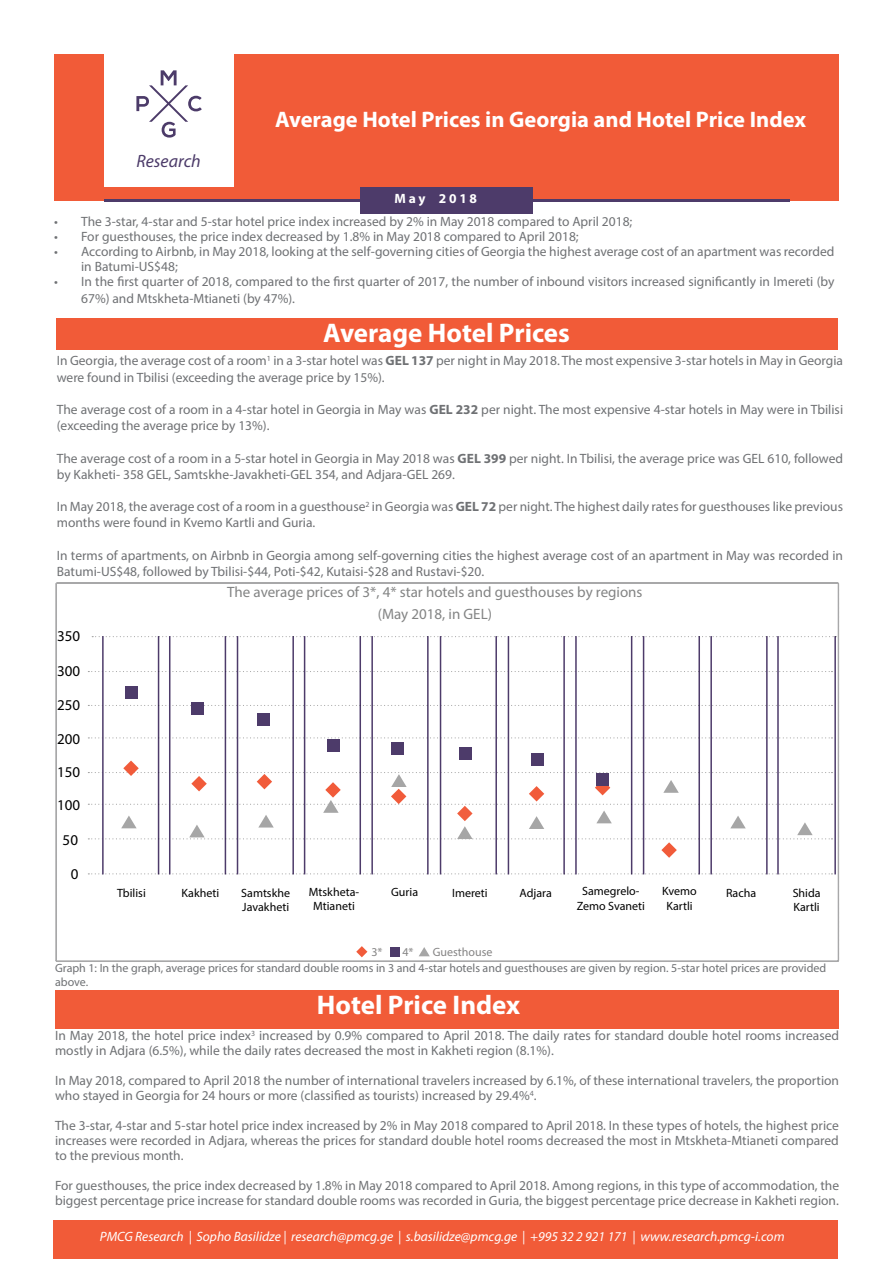
<style>
.page{position:relative;width:893px;height:1263px;background:#fff}
.page>*{position:absolute;margin:0;border:0;box-sizing:border-box;transform-origin:0 0}
.t1{font:700 27px "Myriad Pro";color:#fff}
.t2{font:700 22.5px "Myriad Pro";color:#fff}
.t3{font:italic 17.85px "Myriad Pro";color:#4c3b69}
.t4{font:15px/21.6px "Myriad Pro";color:#838484;text-align:center}
.t5{font:15px "Myriad Pro";color:#000}
.t6{font:13.5px/16.2px "Myriad Pro";color:#6f7174}
.t7{font:italic 13.5px "Myriad Pro";color:#fff}
.t8{font:700 13.5px "Myriad Pro";letter-spacing:.2em;color:#fff}
.t9{font:12px/14.4px "Myriad Pro";color:#6f7174}
.t10{font:12px/14.4px "Myriad Pro";color:#000;text-align:center}
.t11{font:12px "Myriad Pro";color:#858484}
.s1{font-weight:700}
</style>
<div class="page">
<div style="left:56px;top:318px;width:781px;height:32px;background:#f15b38"></div>
<svg style="left:55px;top:582px;width:784px;height:380px"></svg>
<div style="left:53px;top:1220px;width:785px;height:39px;background:#f15b38"></div>
<div style="left:55px;top:991px;width:783px;height:38px;background:#f15b38"></div>
<hr style="left:158px;top:636px;width:1px;height:238px;background:#4d3b6a">
<hr style="left:225px;top:636px;width:1px;height:238px;background:#4d3b6a">
<hr style="left:292px;top:636px;width:2px;height:238px;background:#4d3b6a">
<hr style="left:360px;top:636px;width:1px;height:238px;background:#4d3b6a">
<hr style="left:427px;top:636px;width:2px;height:238px;background:#4d3b6a">
<hr style="left:495px;top:636px;width:2px;height:238px;background:#4d3b6a">
<hr style="left:563px;top:636px;width:2px;height:238px;background:#4d3b6a">
<hr style="left:631px;top:636px;width:1px;height:238px;background:#4d3b6a">
<hr style="left:698px;top:636px;width:2px;height:238px;background:#4d3b6a">
<hr style="left:766px;top:636px;width:2px;height:238px;background:#4d3b6a">
<hr style="left:834px;top:636px;width:2px;height:238px;background:#4d3b6a">
<svg style="left:88px;top:671px;width:744px;height:1px"></svg>
<svg style="left:92px;top:636px;width:744px;height:1px"></svg>
<svg style="left:88px;top:737px;width:744px;height:1px"></svg>
<svg style="left:88px;top:705px;width:744px;height:1px"></svg>
<svg style="left:88px;top:873px;width:744px;height:1px"></svg>
<hr style="left:102px;top:636px;width:2px;height:238px;background:#4d3b6a">
<hr style="left:169px;top:636px;width:1px;height:238px;background:#4d3b6a">
<hr style="left:237px;top:636px;width:1px;height:238px;background:#4d3b6a">
<hr style="left:304px;top:636px;width:1px;height:238px;background:#4d3b6a">
<hr style="left:371px;top:636px;width:2px;height:238px;background:#4d3b6a">
<hr style="left:440px;top:636px;width:1px;height:238px;background:#4d3b6a">
<hr style="left:508px;top:636px;width:1px;height:238px;background:#4d3b6a">
<hr style="left:575px;top:636px;width:2px;height:238px;background:#4d3b6a">
<hr style="left:643px;top:636px;width:1px;height:238px;background:#4d3b6a">
<hr style="left:710px;top:636px;width:2px;height:238px;background:#4d3b6a">
<hr style="left:777px;top:636px;width:2px;height:238px;background:#4d3b6a">
<div style="left:125px;top:686px;width:13px;height:13px;background:#4d3b6a"></div>
<div style="left:191px;top:701px;width:13px;height:13px;background:#4d3b6a"></div>
<div style="left:257px;top:713px;width:13px;height:13px;background:#4d3b6a"></div>
<div style="left:327px;top:739px;width:13px;height:13px;background:#4d3b6a"></div>
<div style="left:391px;top:742px;width:13px;height:13px;background:#4d3b6a"></div>
<div style="left:459px;top:746px;width:13px;height:13px;background:#4d3b6a"></div>
<div style="left:531px;top:753px;width:13px;height:13px;background:#4d3b6a"></div>
<div style="left:390px;top:947px;width:9px;height:9px;background:#4d3b6a"></div>
<svg style="left:419px;top:947px;width:11px;height:9px"></svg>
<svg style="left:356px;top:946px;width:11px;height:11px"></svg>
<svg style="left:88px;top:760px;width:744px;height:98px"></svg>
<div style="left:54px;top:54px;width:784px;height:147px;background:#f15b38"></div>
<div style="left:104px;top:54px;width:130px;height:133px;background:#fff"></div>
<hr style="left:104px;top:200px;width:686px;height:2px;background:#4d3b6a">
<div style="left:360px;top:187px;width:172px;height:26px;background:#4d3b6a"></div>
<svg style="left:136px;top:70px;width:66px;height:68px"></svg>
<h3 class="t3" style="left:136px;top:150px;width:66px">Research</h3>
<h2 class="t2" style="left:275px;top:104px;width:532px">Average Hotel Prices in Georgia and Hotel Price Index</h2>
<p class="t8" style="left:394px;top:190px;width:84px">May 2018</p>
<p class="t6" style="left:54px;top:214px;width:580px">• The 3-star, 4-star and 5-star hotel price index increased by 2% in May 2018 compared to April 2018;</p>
<p class="t6" style="left:54px;top:229px;width:526px">• For guesthouses, the price index decreased by 1.8% in May 2018 compared to April 2018;</p>
<p class="t6" style="left:81px;top:244px;width:755px;line-height:15px;text-indent:-27px">• According to Airbnb, in May 2018, looking at the self-governing cities of Georgia the highest average cost of an apartment was recorded in Batumi-US$48;</p>
<p class="t6" style="left:81px;top:274px;width:755px;text-indent:-27px">• In the first quarter of 2018, compared to the first quarter of 2017, the number of inbound visitors increased significantly in Imereti (by<br>67%) and Mtskheta-Mtianeti (by 47%).</p>
<h1 class="t1" style="left:323px;top:316px;width:248px">Average Hotel Prices</h1>
<p class="t6" style="left:57px;top:352px;width:788px">In Georgia, the average cost of a room<sup>1</sup> in a 3-star hotel was <span class="s1">GEL 137</span> per night in May 2018. The most expensive 3-star hotels in May in Georgia were found in Tbilisi (exceeding the average price by 15%).</p>
<p class="t6" style="left:57px;top:401px;width:788px">The average cost of a room in a 4-star hotel in Georgia in May was <span class="s1">GEL 232</span> per night. The most expensive 4-star hotels in May were in Tbilisi (exceeding the average price by 13%).</p>
<p class="t6" style="left:57px;top:450px;width:788px">The average cost of a room in a 5-star hotel in Georgia in May 2018 was <span class="s1">GEL 399</span> per night. In Tbilisi, the average price was GEL 610, followed by Kakheti- 358 GEL, Samtskhe-Javakheti-GEL 354, and Adjara-GEL 269.</p>
<p class="t6" style="left:57px;top:498px;width:788px">In May 2018, the average cost of a room in a guesthouse<sup>2</sup> in Georgia was <span class="s1">GEL 72</span> per night. The highest daily rates for guesthouses like previous months were found in Kvemo Kartli and Guria.</p>
<p class="t6" style="left:57px;top:547px;width:788px">In terms of apartments, on Airbnb in Georgia among self-governing cities the highest average cost of an apartment in May was recorded in<br>Batumi-US$48, followed by Tbilisi-$44, Poti-$42, Kutaisi-$28 and Rustavi-$20.</p>
<p class="t5" style="left:57px;top:627px;width:25px">350</p>
<p class="t5" style="left:57px;top:662px;width:25px">300</p>
<p class="t5" style="left:57px;top:696px;width:25px">250</p>
<p class="t5" style="left:57px;top:730px;width:25px">200</p>
<p class="t5" style="left:57px;top:763px;width:25px">150</p>
<p class="t5" style="left:57px;top:796px;width:25px">100</p>
<p class="t5" style="left:63px;top:830px;width:17px">50</p>
<p class="t5" style="left:71px;top:865px;width:9px">0</p>
<p class="t4" style="left:227px;top:581px;width:417px">The average prices of 3*, 4* star hotels and guesthouses by regions (May 2018, in GEL)</p>
<p class="t10" style="left:117px;top:885px;width:30px">Tbilisi</p>
<p class="t10" style="left:182px;top:885px;width:39px">Kakheti</p>
<p class="t10" style="left:241px;top:885px;width:50px;text-align:left">Samtskhe<br>Javakheti</p>
<p class="t10" style="left:309px;top:884px;width:52px">Mtskheta-<br>Mtianeti</p>
<p class="t10" style="left:391px;top:884px;width:28px">Guria</p>
<p class="t10" style="left:452px;top:885px;width:37px">Imereti</p>
<p class="t10" style="left:577px;top:884px;width:70px">Samegrelo-<br>Zemo Svaneti</p>
<p class="t10" style="left:662px;top:884px;width:36px">Kvemo<br>Kartli</p>
<p class="t10" style="left:726px;top:885px;width:32px">Racha</p>
<p class="t10" style="left:793px;top:885px;width:29px;text-align:left">Shida<br>Kartli</p>
<p class="t10" style="left:519px;top:885px;width:34px">Adjara</p>
<p class="t11" style="left:371px;top:945px;width:13px">3*</p>
<p class="t11" style="left:402px;top:945px;width:13px">4*</p>
<p class="t11" style="left:433px;top:945px;width:61px">Guesthouse</p>
<p class="t9" style="left:55px;top:960px;width:773px">Graph 1: In the graph, average prices for standard double rooms in 3 and 4-star hotels and guesthouses are given by region. 5-star hotel prices are provided above.</p>
<h1 class="t1" style="left:317px;top:987px;width:205px">Hotel Price Index</h1>
<p class="t6" style="left:55px;top:1028px;width:785px;line-height:15px">In May 2018, the hotel price index<sup>3</sup> increased by 0.9% compared to April 2018. The daily rates for standard double hotel rooms increased mostly in Adjara (6.5%), while the daily rates decreased the most in Kakheti region (8.1%).</p>
<p class="t6" style="left:55px;top:1073px;width:785px;line-height:15px">In May 2018, compared to April 2018 the number of international travelers increased by 6.1%, of these international travelers, the proportion who stayed in Georgia for 24 hours or more (classified as tourists) increased by 29.4%<sup>4</sup>.</p>
<p class="t6" style="left:55px;top:1118px;width:785px;line-height:15px;text-align:justify">The 3-star, 4-star and 5-star hotel price index increased by 2% in May 2018 compared to April 2018. In these types of hotels, the highest price increases were recorded in Adjara, whereas the prices for standard double hotel rooms decreased the most in Mtskheta-Mtianeti compared to the previous month.</p>
<p class="t6" style="left:55px;top:1178px;width:785px;line-height:15px">For guesthouses, the price index decreased by 1.8% in May 2018 compared to April 2018. Among regions, in this type of accommodation, the biggest percentage price increase for standard double rooms was recorded in Guria, the biggest percentage price decrease in Kakheti region.</p>
<p class="t7" style="left:100px;top:1228px;width:686px">PMCG Research | Sopho Basilidze | research@pmcg.ge | s.basilidze@pmcg.ge | +995 32 2 921 171 | www.research.pmcg-i.com</p>
</div>
